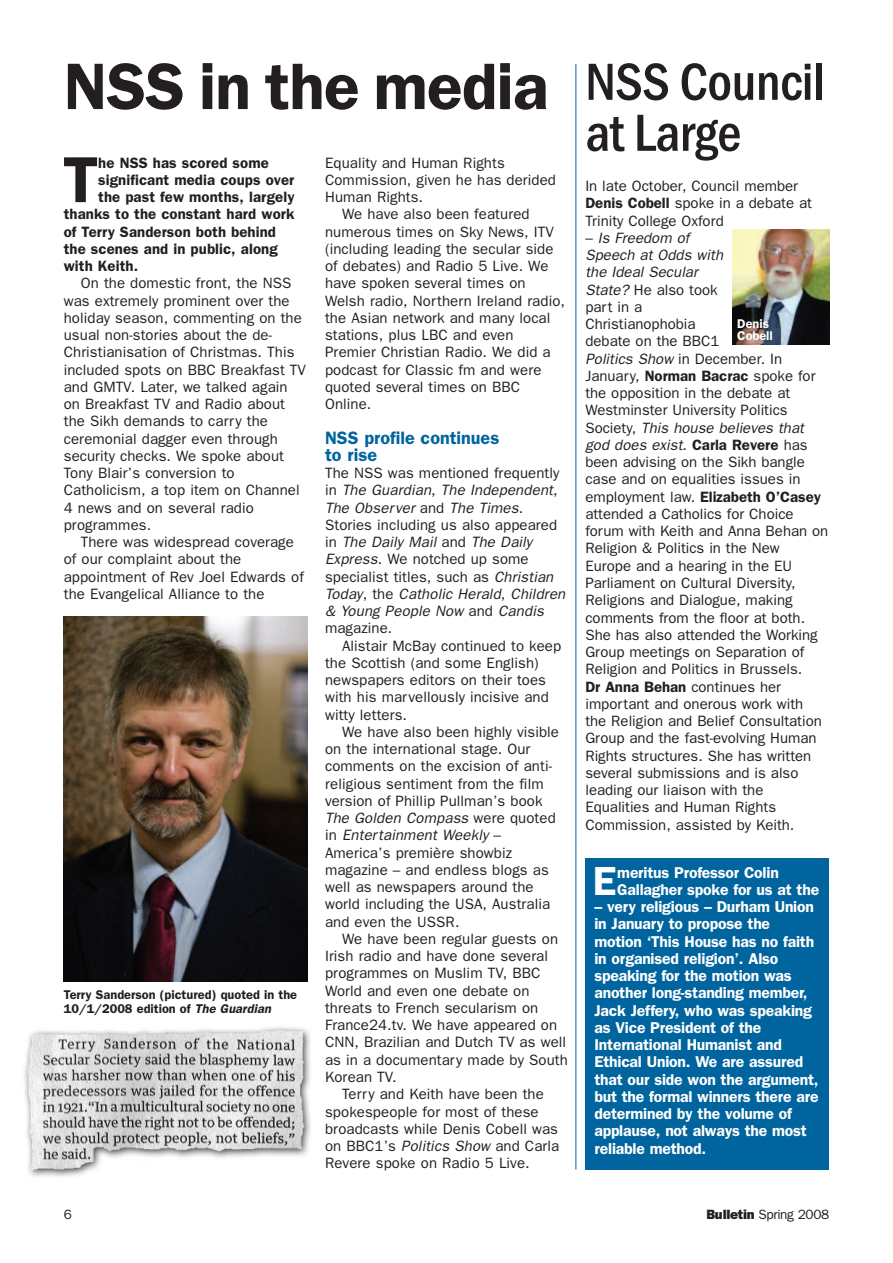
<style>
.page{position:relative;width:893px;height:1263px;background:#fff}
.page>*{position:absolute;margin:0;border:0;box-sizing:border-box;transform-origin:0 0}
.t1{font:600 66px "Franklin Gothic";letter-spacing:-.015em;color:#231f20}
.t2{font:600 65.25px "Franklin Gothic";color:#231f20}
.t3{font:500 condensed 54px "Franklin Gothic";letter-spacing:-.01em;color:#231f20}
.t4{font:600 40.8px "Franklin Gothic";color:#fff}
.t5{font:600 18px/17.2px "Franklin Gothic";color:#00649e}
.t6{font:600 15.75px/17.2px "Franklin Gothic";letter-spacing:-.015em;color:#fff}
.t7{font:15px/17.2px "Franklin Gothic";letter-spacing:.005em;color:#231f20}
.t8{font:italic 15px/17.2px "Franklin Gothic";letter-spacing:.01em;color:#231f20}
.t9{font:600 15px "Franklin Gothic";letter-spacing:.005em;color:#231f20}
.t10{font:13.5px "Franklin Gothic";letter-spacing:-.025em;color:#231f20}
.t11{font:600 12.75px/14.2px "Franklin Gothic";color:#231f20}
.t12{font:600 12.75px/12px "Franklin Gothic";color:#fff}
.s1{font-weight:500;font-stretch:condensed;font-size:54px}
.s2{font-style:normal}
.s3{font-style:italic}
.s4{font-weight:600}
.s5{font-weight:800}
</style>
<div class="page">
<hr style="left:575px;top:64px;width:1px;height:1105px;background:#00649e">
<img style="left:24px;top:1027px;width:287px;height:150px">
<div style="left:585px;top:858px;width:244px;height:311px;background:#00649e"></div>
<img style="left:64px;top:617px;width:244px;height:364px">
<img style="left:733px;top:229px;width:96px;height:115px">
<h1 class="t1" style="left:64px;top:48px;width:763px">NSS in the media <span class="s1">NSS Council</span></h1>
<h3 class="t3" style="left:585px;top:115px;width:157px">at Large</h3>
<h2 class="t2" style="left:63px;top:141px;width:37px">T</h2>
<p class="t9" style="left:98px;top:154px;width:172px">he NSS has scored some</p>
<p class="t7" style="left:325px;top:154px;width:181px">Equality and Human Rights</p>
<p class="t7" style="left:325px;top:171px;width:232px">Commission, given he has derided</p>
<p class="t7" style="left:325px;top:188px;width:100px">Human Rights.</p>
<p class="t7" style="left:342px;top:206px;width:189px">We have also been featured</p>
<p class="t7" style="left:325px;top:223px;width:230px">numerous times on Sky News, ITV</p>
<p class="t7" style="left:325px;top:240px;width:230px">(including leading the secular side</p>
<p class="t7" style="left:325px;top:257px;width:225px">of debates) and Radio 5 Live. We</p>
<p class="t7" style="left:325px;top:275px;width:202px">have spoken several times on</p>
<p class="t7" style="left:325px;top:292px;width:241px">Welsh radio, Northern Ireland radio,</p>
<p class="t7" style="left:325px;top:309px;width:227px">the Asian network and many local</p>
<p class="t7" style="left:325px;top:326px;width:190px">stations, plus LBC and even</p>
<p class="t7" style="left:325px;top:344px;width:227px">Premier Christian Radio. We did a</p>
<p class="t7" style="left:325px;top:361px;width:218px">podcast for Classic fm and were</p>
<p class="t7" style="left:325px;top:378px;width:197px">quoted several times on BBC</p>
<p class="t7" style="left:325px;top:395px;width:48px">Online.</p>
<p class="t5" style="left:325px;top:429px;width:176px">NSS profile continues to rise</p>
<p class="t8" style="left:325px;top:464px;width:242px"><span class="s2">The NSS was mentioned frequently in</span> The Guardian<span class="s2">,</span> The Independent<span class="s2">,<br></span>The Observer <span class="s2">and</span> The Times<span class="s2">.<br>Stories including us also appeared in</span> The Daily Mail <span class="s2">and</span> The Daily<br>Express<span class="s2">. We notched up some specialist titles, such as</span> Christian<br>Today<span class="s2">, the</span> Catholic Herald<span class="s2">,</span> Children &amp; Young People Now <span class="s2">and</span> Candis <span class="s2">magazine.</span></p>
<p class="t7" style="left:325px;top:637px;width:238px;text-indent:17px">Alistair McBay continued to keep the Scottish (and some English) newspapers editors on their toes with his marvellously incisive and witty letters.</p>
<p class="t7" style="left:325px;top:723px;width:235px;text-indent:17px">We have also been highly visible on the international stage. Our comments on the excision of anti&shy;religious sentiment from the film version of Phillip Pullman’s book<br><span class="s3">The Golden Compass</span> were quoted in <span class="s3">Entertainment Weekly</span> –<br>America’s première showbiz magazine – and endless blogs as well as newspapers around the world including the USA, Australia and even the USSR.</p>
<p class="t7" style="left:342px;top:930px;width:217px">We have been regular guests on</p>
<p class="t7" style="left:325px;top:947px;width:224px">Irish radio and have done several</p>
<p class="t7" style="left:325px;top:965px;width:217px">programmes on Muslim TV, BBC</p>
<p class="t7" style="left:325px;top:982px;width:206px">World and even one debate on</p>
<p class="t7" style="left:325px;top:999px;width:215px">threats to French secularism on</p>
<p class="t7" style="left:325px;top:1016px;width:234px">France24.tv. We have appeared on</p>
<p class="t7" style="left:325px;top:1034px;width:243px">CNN, Brazilian and Dutch TV as well</p>
<p class="t7" style="left:325px;top:1051px;width:244px">as in a documentary made by South</p>
<p class="t7" style="left:325px;top:1068px;width:73px">Korean TV.</p>
<p class="t7" style="left:342px;top:1085px;width:203px">Terry and Keith have been the</p>
<p class="t7" style="left:325px;top:1103px;width:215px">spokespeople for most of these</p>
<p class="t7" style="left:325px;top:1120px;width:234px">broadcasts while Denis Cobell was</p>
<p class="t7" style="left:325px;top:1137px;width:236px">on BBC1’s <span class="s3">Politics Show</span> and Carla</p>
<p class="t7" style="left:325px;top:1154px;width:206px">Revere spoke on Radio 5 Live.</p>
<p class="t9" style="left:98px;top:171px;width:198px">significant media coups over</p>
<p class="t9" style="left:98px;top:188px;width:198px">the past few months, largely</p>
<p class="t9" style="left:64px;top:205px;width:232px">thanks to the constant hard work</p>
<p class="t9" style="left:64px;top:223px;width:214px">of Terry Sanderson both behind</p>
<p class="t9" style="left:64px;top:240px;width:216px">the scenes and in public, along</p>
<p class="t9" style="left:64px;top:257px;width:76px">with Keith.</p>
<p class="t7" style="left:64px;top:275px;width:244px;text-indent:17px">On the domestic front, the NSS was extremely prominent over the holiday season, commenting on the usual non-stories about the de-<br>Christianisation of Christmas. This included spots on BBC Breakfast TV and GMTV. Later, we talked again on Breakfast TV and Radio about the Sikh demands to carry the ceremonial dagger even through security checks. We spoke about<br>Tony Blair’s conversion to<br>Catholicism, a top item on Channel<br>4 news and on several radio programmes.</p>
<p class="t7" style="left:64px;top:533px;width:242px;text-indent:17px">There was widespread coverage of our complaint about the appointment of Rev Joel Edwards of the Evangelical Alliance to the</p>
<p class="t7" style="left:585px;top:177px;width:228px">In late October, Council member<br><span class="s4">Denis Cobell</span> spoke in a debate at<br>Trinity College Oxford</p>
<p class="t7" style="left:585px;top:229px;width:244px">– <span class="s3">Is Freedom of<br>Speech at Odds with<br>the Ideal Secular<br>State?</span> He also took<br>part in a<br>Christianophobia<br>debate on the BBC1<br><span class="s3">Politics Show</span> in December. In<br>January, <span class="s4">Norman Bacrac</span> spoke for the opposition in the debate at<br>Westminster University Politics<br>Society, <span class="s3">This house believes that god does exist</span>. <span class="s4">Carla Revere</span> has been advising on the Sikh bangle case and on equalities issues in employment law. <span class="s4">Elizabeth O’Casey </span>attended a Catholics for Choice forum with Keith and Anna Behan on<br>Religion &amp; Politics in the New<br>Europe and a hearing in the EU<br>Parliament on Cultural Diversity,<br>Religions and Dialogue, making comments from the floor at both.<br>She has also attended the Working<br>Group meetings on Separation of<br>Religion and Politics in Brussels.<br><span class="s4">Dr Anna Behan</span> continues her important and onerous work with<br>the Religion and Belief Consultation<br>Group and the fast-evolving Human<br>Rights structures. She has written several submissions and is also leading our liaison with the<br>Equalities and Human Rights<br>Commission, assisted by Keith.</p>
<p class="t12" style="left:737px;top:317px;width:37px">Denis<br>Cobell</p>
<h3 class="t4" style="left:593px;top:857px;width:25px">E</h3>
<p class="t6" style="left:617px;top:863px;width:203px">meritus Professor Colin<br>Gallagher spoke for us at the</p>
<p class="t6" style="left:594px;top:898px;width:226px">– very religious – Durham Union in January to propose the motion ‘This House has no faith in organised religion’. Also speaking for the motion was another long-standing member,<br>Jack Jeffery, who was speaking as Vice President of the<br>International Humanist and<br>Ethical Union. We are assured that our side won the argument, but the formal winners there are determined by the volume of applause, not always the most reliable method.</p>
<p class="t11" style="left:64px;top:987px;width:235px">Terry Sanderson (pictured) quoted in the<br>10/1/2008 edition of <span class="s3">The Guardian</span></p>
<p class="t10" style="left:64px;top:1206px;width:10px">6</p>
<p class="t10" style="left:706px;top:1206px;width:124px"><span class="s5">Bulletin</span> Spring 2008</p>
</div>
